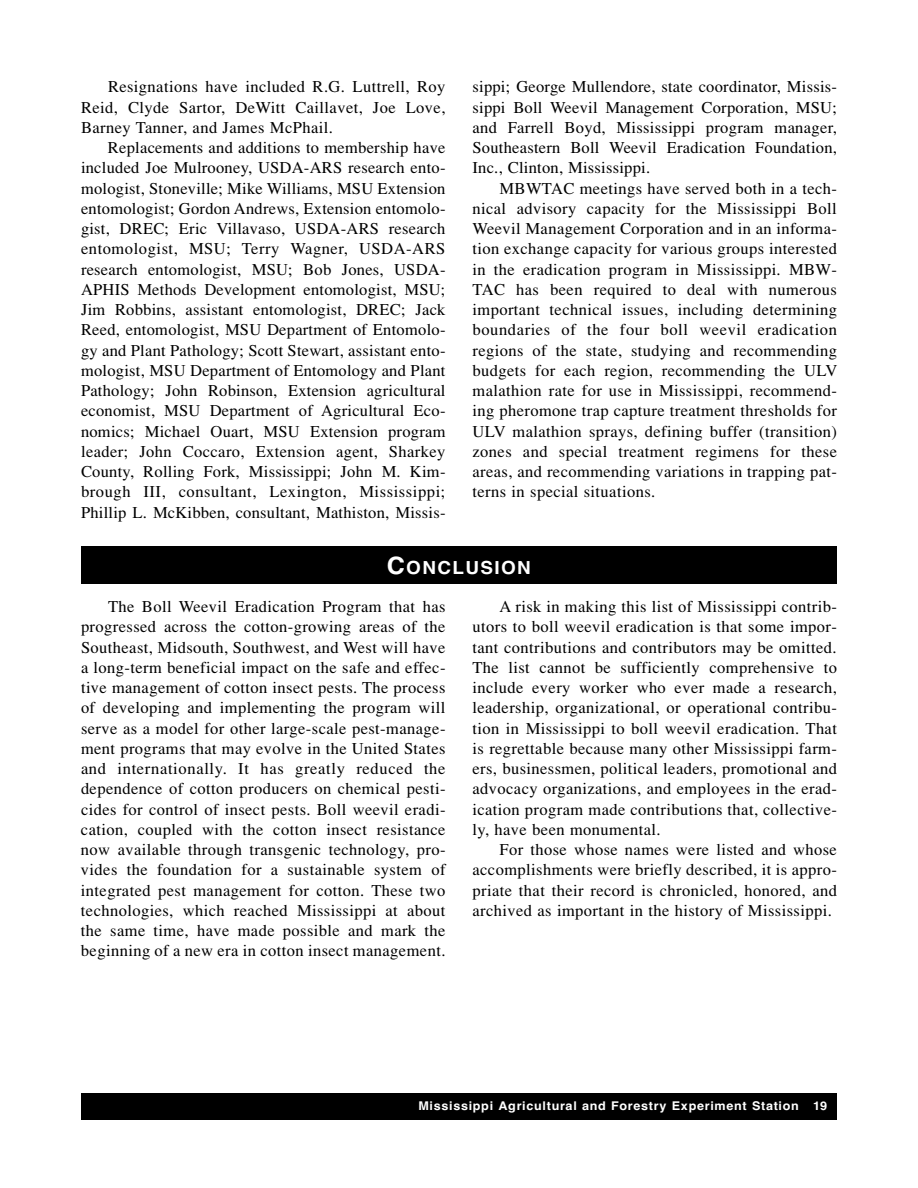
<style>
.page{position:relative;width:918px;height:1188px;background:#fff}
.page>*{position:absolute;margin:0;border:0;box-sizing:border-box;transform-origin:0 0}
.t1{font:700 18px "Helvetica";letter-spacing:.075em;color:#fff;scale:1.05 1}
.t2{font:16.5px/20.2px "Times";letter-spacing:.025em;color:#000;text-align:justify}
.t3{font:700 12px "Helvetica";letter-spacing:.055em;color:#fff;scale:1.05 1}
.s1{font-size:24px}
</style>
<div class="page">
<div style="left:81px;top:1094px;width:756px;height:26px;background:#000"></div>
<div style="left:81px;top:546px;width:756px;height:38px;background:#000"></div>
<p class="t2" style="left:81px;top:76px;width:366px;text-indent:27px">Resignations have included R.G. Luttrell, Roy Reid, Clyde Sartor, DeWitt Caillavet, Joe Love, Barney Tanner, and James McPhail.</p>
<p class="t2" style="left:81px;top:137px;width:366px;text-indent:27px">Replacements and additions to membership have included Joe Mulrooney, USDA-ARS research ento&shy;mologist, Stoneville; Mike Williams, MSU Extension entomologist; Gordon Andrews, Extension entomolo&shy;gist, DREC; Eric Villavaso, USDA-ARS research entomologist, MSU; Terry Wagner, USDA-ARS research entomologist, MSU; Bob Jones, USDA-APHIS Methods Development entomologist, MSU; Jim Robbins, assistant entomologist, DREC; Jack Reed, entomologist, MSU Department of Entomolo&shy;gy and Plant Pathology; Scott Stewart, assistant ento&shy;mologist, MSU Department of Entomology and Plant Pathology; John Robinson, Extension agricultural economist, MSU Department of Agricultural Eco&shy;nomics; Michael Ouart, MSU Extension program leader; John Coccaro, Extension agent, Sharkey County, Rolling Fork, Mississippi; John M. Kim&shy;brough III, consultant, Lexington, Mississippi; Phillip L. McKibben, consultant, Mathiston, Missis-</p>
<p class="t2" style="left:473px;top:76px;width:366px">sippi; George Mullendore, state coordinator, Missis&shy;sippi Boll Weevil Management Corporation, MSU; and Farrell Boyd, Mississippi program manager, Southeastern Boll Weevil Eradication Foundation, Inc., Clinton, Mississippi.</p>
<p class="t2" style="left:473px;top:178px;width:366px;text-indent:27px">MBWTAC meetings have served both in a tech&shy;nical advisory capacity for the Mississippi Boll Weevil Management Corporation and in an informa&shy;tion exchange capacity for various groups interested in the eradication program in Mississippi. MBW-TAC has been required to deal with numerous important technical issues, including determining boundaries of the four boll weevil eradication regions of the state, studying and recommending budgets for each region, recommending the ULV malathion rate for use in Mississippi, recommend&shy;ing pheromone trap capture treatment thresholds for ULV malathion sprays, defining buffer (transition) zones and special treatment regimens for these areas, and recommending variations in trapping pat&shy;terns in special situations.</p>
<p class="t1" style="left:387px;top:557px;width:139px"><span class="s1">C</span>ONCLUSION</p>
<p class="t2" style="left:81px;top:596px;width:366px;text-indent:27px">The Boll Weevil Eradication Program that has progressed across the cotton-growing areas of the Southeast, Midsouth, Southwest, and West will have a long-term beneficial impact on the safe and effec&shy;tive management of cotton insect pests. The process of developing and implementing the program will serve as a model for other large-scale pest-manage&shy;ment programs that may evolve in the United States and internationally. It has greatly reduced the dependence of cotton producers on chemical pesti&shy;cides for control of insect pests. Boll weevil eradi&shy;cation, coupled with the cotton insect resistance now available through transgenic technology, pro&shy;vides the foundation for a sustainable system of integrated pest management for cotton. These two technologies, which reached Mississippi at about the same time, have made possible and mark the beginning of a new era in cotton insect management.</p>
<p class="t2" style="left:472px;top:596px;width:366px;text-indent:27px">A risk in making this list of Mississippi contrib&shy;utors to boll weevil eradication is that some impor&shy;tant contributions and contributors may be omitted.<br>The list cannot be sufficiently comprehensive to include every worker who ever made a research, leadership, organizational, or operational contribu&shy;tion in Mississippi to boll weevil eradication. That is regrettable because many other Mississippi farm&shy;ers, businessmen, political leaders, promotional and advocacy organizations, and employees in the erad&shy;ication program made contributions that, collective&shy;ly, have been monumental.</p>
<p class="t2" style="left:472px;top:839px;width:366px;text-indent:27px">For those whose names were listed and whose accomplishments were briefly described, it is appro&shy;priate that their record is chronicled, honored, and archived as important in the history of Mississippi.</p>
<p class="t3" style="left:418px;top:1099px;width:391px">Mississippi Agricultural and Forestry Experiment Station 19</p>
</div>
